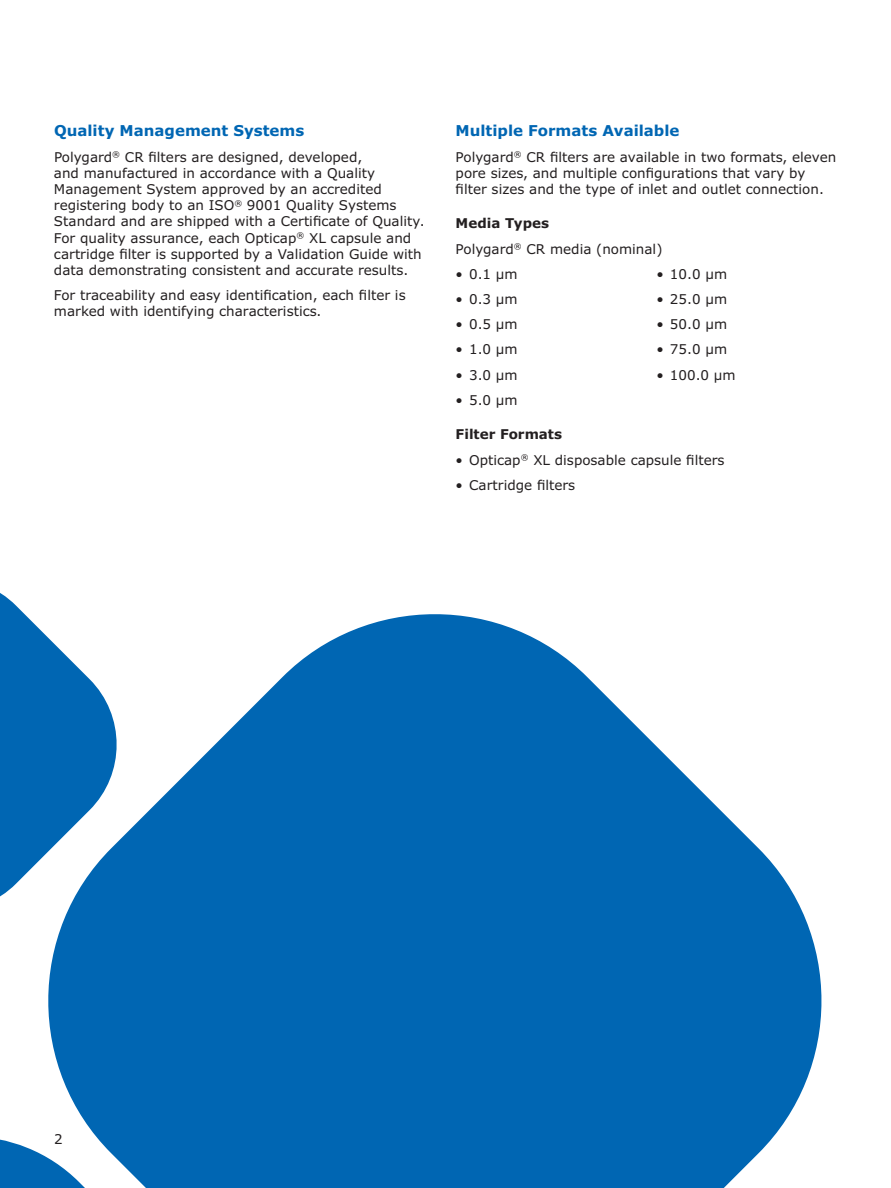
<style>
.page{position:relative;width:891px;height:1188px;background:#fff}
.page>*{position:absolute;margin:0;border:0;box-sizing:border-box;transform-origin:0 0}
.t1{font:700 15px "Verdana Pro";color:#0066b3}
.t2{font:13.5px/16.2px "Verdana Pro";color:#231f20}
.t3{font:700 13.5px "Verdana Pro";color:#231f20}
.s1{font-weight:700}
</style>
<div class="page">
<svg style="left:0;top:1139px;width:27px;height:49px"></svg>
<svg style="left:0;top:593px;width:27px;height:304px;background:#1271b8"></svg>
<svg style="left:27px;top:614px;width:795px;height:574px;fill:#0066b3"></svg>
<p class="t1" style="left:54px;top:121px;width:252px">Quality Management Systems</p>
<p class="t2" style="left:54px;top:149px;width:372px">Polygard<sup>®</sup> CR filters are designed, developed,<br>and manufactured in accordance with a Quality Management System approved by an accredited registering body to an ISO<sup>®</sup> 9001 Quality Systems Standard and are shipped with a Certificate of Quality.<br>For quality assurance, each Opticap<sup>®</sup> XL capsule and cartridge filter is supported by a Validation Guide with data demonstrating consistent and accurate results.</p>
<p class="t2" style="left:54px;top:287px;width:353px">For traceability and easy identification, each filter is marked with identifying characteristics.</p>
<p class="t1" style="left:456px;top:121px;width:225px">Multiple Formats Available</p>
<p class="t2" style="left:456px;top:149px;width:382px">Polygard<sup>®</sup> CR filters are available in two formats, eleven pore sizes, and multiple configurations that vary by filter sizes and the type of inlet and outlet connection.</p>
<p class="t2" style="left:456px;top:211px;width:208px;line-height:25.2px"><span class="s1">Media Types<br></span>Polygard<sup>®</sup> CR media (nominal)</p>
<p class="t2" style="left:456px;top:266px;width:64px">• 0.1 μm</p>
<p class="t2" style="left:456px;top:291px;width:64px">• 0.3 μm</p>
<p class="t2" style="left:456px;top:316px;width:64px">• 0.5 μm</p>
<p class="t2" style="left:456px;top:342px;width:64px">• 1.0 μm</p>
<p class="t2" style="left:456px;top:367px;width:64px">• 3.0 μm</p>
<p class="t2" style="left:456px;top:392px;width:64px">• 5.0 μm</p>
<p class="t2" style="left:656px;top:266px;width:72px">• 10.0 μm</p>
<p class="t2" style="left:656px;top:291px;width:72px">• 25.0 μm</p>
<p class="t2" style="left:656px;top:316px;width:72px">• 50.0 μm</p>
<p class="t2" style="left:656px;top:342px;width:72px">• 75.0 μm</p>
<p class="t2" style="left:656px;top:367px;width:81px">• 100.0 μm</p>
<p class="t3" style="left:456px;top:426px;width:108px">Filter Formats</p>
<p class="t2" style="left:456px;top:452px;width:271px">• Opticap<sup>®</sup> XL disposable capsule filters</p>
<p class="t2" style="left:456px;top:477px;width:121px">• Cartridge filters</p>
<p class="t2" style="left:54px;top:1132px;width:10px">2</p>
</div>
